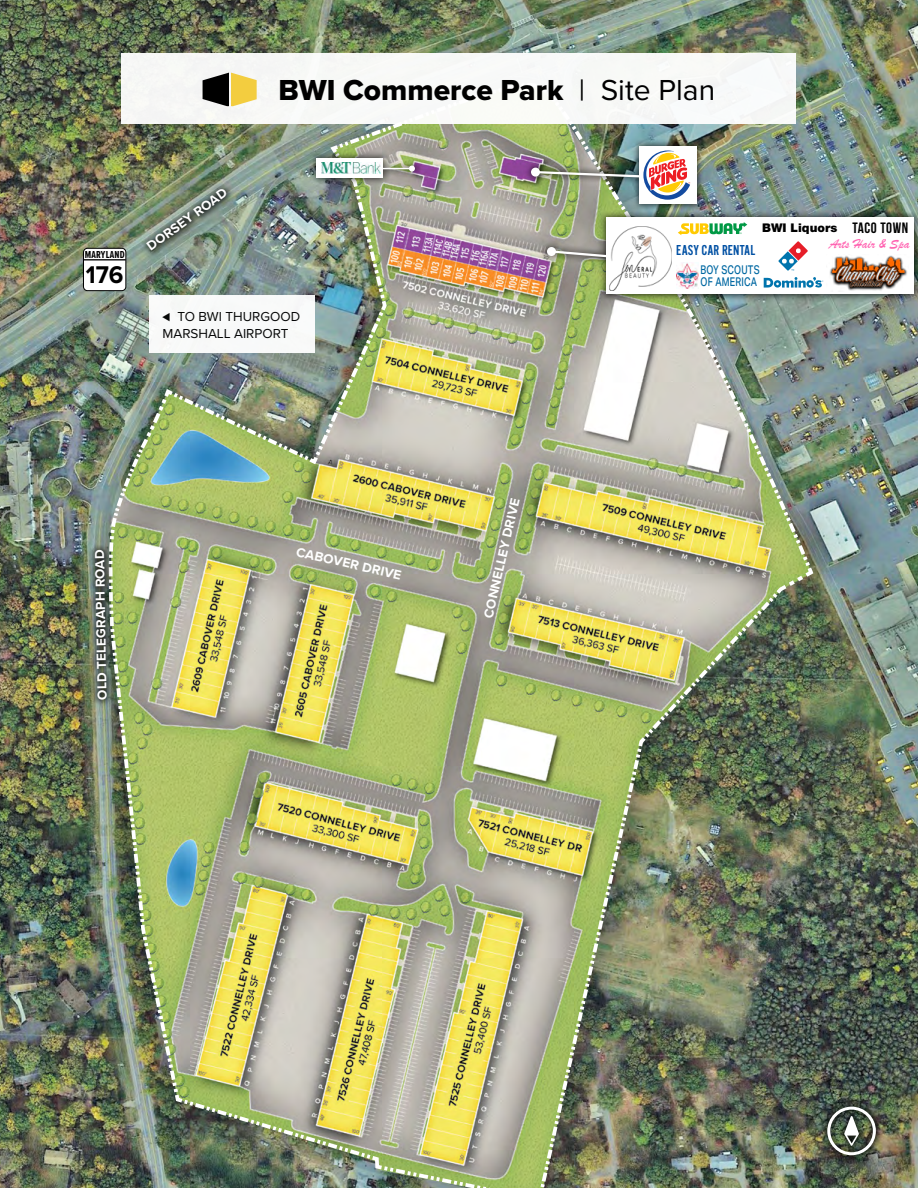
<style>
.page{position:relative;width:918px;height:1188px;background:#fff}
.page>*{position:absolute;margin:0;border:0;box-sizing:border-box;transform-origin:0 0}
.t1{font:30px "Proxima Nova Extrabld";color:#000}
.t2{font:700 25.05px "Proxima Nova";color:#000;scale:.96 1}
.t3{font:15px "Alternate Got No 2 D";color:#0050a3}
.t4{font:13.8px "Brush Script";color:#ff63b1}
.t5{font:700 13.5px "Proxima Nova";color:#fff}
.t6{font:13.5px/16.2px "Proxima Nova";color:#000}
.t7{font:900 12px "Helvetica Neue LT Std";color:#000}
.t8{font:500 12px/11.6px "Aktiv Grotesk";letter-spacing:.02em;color:#0068a2;scale:.76 1}
.t9{font:700 10.5px "Proxima Nova Ex Cn";letter-spacing:.02em;color:#000}
.s1{font-family:"Proxima Nova"}
.s2{font-family:"Bebas Neue";font-weight:400;font-size:15px}
</style>
<div class="page">
<img style="left:0;top:0;width:918px;height:1188px">
<div style="left:83px;top:248px;width:43px;height:43px;background:#fff;border-radius:4px"></div>
<div style="left:83px;top:248px;width:43px;height:43px;border:1px solid #000;border-radius:4px"></div>
<hr style="left:83px;top:259px;width:43px;height:1px;background:#000">
<div style="left:87px;top:543px;width:27px;height:165px;background:#000;opacity:.75"></div>
<div style="left:820px;top:1099px;width:63px;height:64px;background:#000;opacity:.75"></div>
<div style="left:122px;top:53px;width:674px;height:71px;background:#f7f9f6"></div>
<div style="left:539px;top:210px;width:379px;height:91px;background:#000;opacity:.75"></div>
<div style="left:606px;top:218px;width:308px;height:76px;background:#fff"></div>
<img style="left:876px;top:255px;width:31px;height:36px">
<img style="left:108px;top:73px;width:768px;height:1115px">
<img style="left:609px;top:226px;width:62px;height:65px">
<h1 class="t1" style="left:279px;top:68px;width:438px">BWI Commerce Park <span class="s1">| Site Plan</span></h1>
<p class="t9" style="left:85px;top:247px;width:41px">MARYLAND</p>
<h2 class="t2" style="left:86px;top:256px;width:41px">176</h2>
<p class="t5" style="left:142px;top:239px;width:97px;rotate:-36deg">DORSEY ROAD</p>
<p class="t6" style="left:163px;top:308px;width:139px">⊳ TO BWI THURGOOD<br>MARSHALL AIRPORT</p>
<p class="t7" style="left:762px;top:220px;width:148px">BWI Liquors <span class="s2">TACO TOWN</span></p>
<p class="t3" style="left:676px;top:242px;width:80px">EASY CAR RENTAL</p>
<p class="t8" style="left:701px;top:264px;width:79px">BOY SCOUTS<br>OF AMERICA</p>
<p class="t4" style="left:829px;top:235px;width:82px">Arts Hair &amp; Spa</p>
<p class="t5" style="left:92px;top:700px;width:152px;rotate:-91deg">OLD TELEGRAPH ROAD</p>
<p class="t5" style="left:299px;top:541px;width:109px;rotate:13deg">CABOVER DRIVE</p>
<p class="t5" style="left:478px;top:615px;width:124px;rotate:-77deg">CONNELLEY DRIVE</p>
</div>
